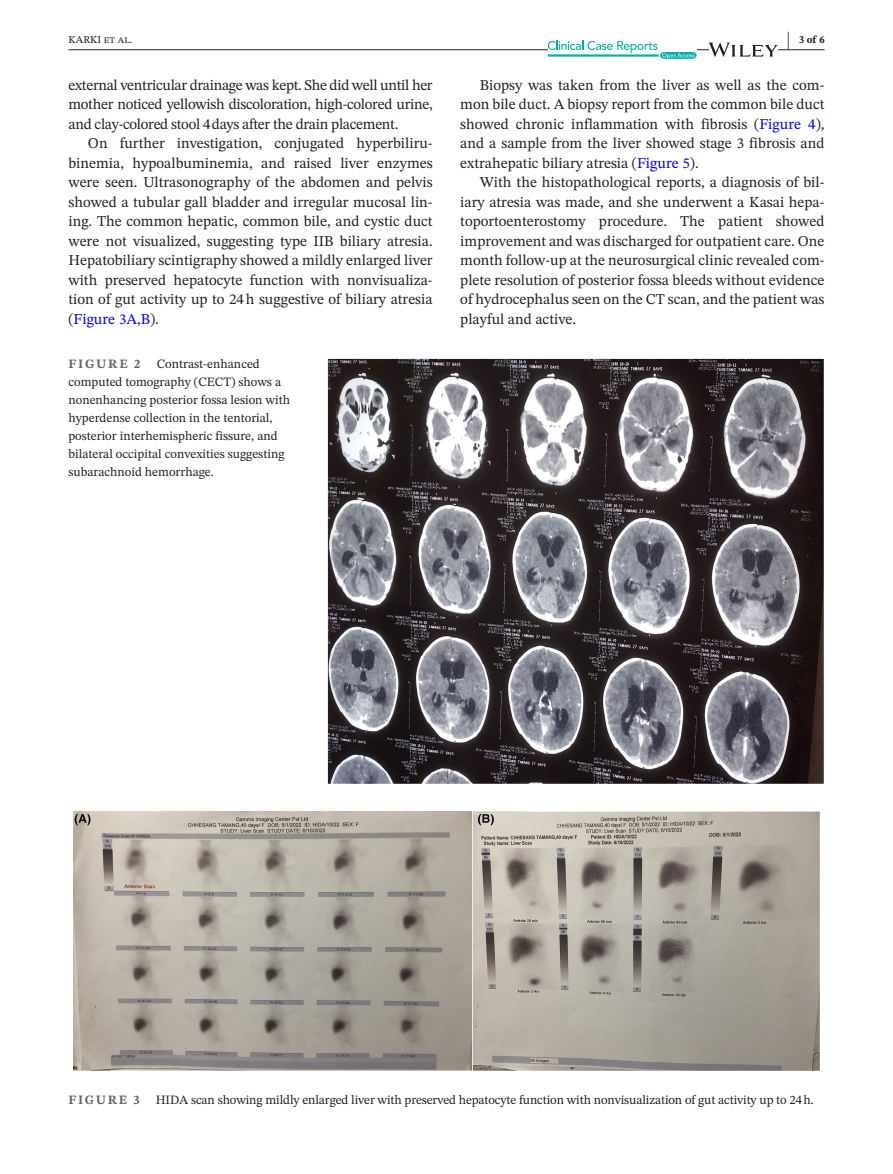
<style>
.page{position:relative;width:893px;height:1174px;background:#fff}
.page>*{position:absolute;margin:0;border:0;box-sizing:border-box;transform-origin:0 0}
.t1{font:700 21px "STIX Two Text";color:#231f20;scale:.42 1}
.t2{font:15px/19.5px "STIX Two Text";color:#231f20;text-align:justify}
.t3{font:12.75px/18px "STIX Two Text";color:#231f20}
.t4{font:700 12.75px "STIX Two Text";letter-spacing:.135em;color:#636366}
.t5{font:10.5px "STIX Two Text";color:#231f20}
.t6{font:700 10.5px "STIX Two Text";color:#231f20}
.s1{color:#00f}
</style>
<div class="page">
<hr style="left:68px;top:49px;width:756px;height:1px;background:#231f20">
<svg style="left:548px;top:41px;width:148px;height:18px"></svg>
<svg style="left:709px;top:43px;width:68px;height:14px"></svg>
<img style="left:327px;top:358px;width:497px;height:426px">
<img style="left:73px;top:811px;width:747px;height:260px">
<h1 class="t1" style="left:787px;top:24px;width:8px">|</h1>
<p class="t5" style="left:68px;top:32px;width:65px">KARKI et al.</p>
<p class="t6" style="left:799px;top:32px;width:27px">3 of 6</p>
<p class="t2" style="left:68px;top:75px;width:366px">external ventricular drainage was kept. She did well until her mother noticed yellowish discoloration, high-colored urine, and clay-colored stool 4days after the drain placement.</p>
<p class="t2" style="left:68px;top:133px;width:366px;text-indent:20px">On further investigation, conjugated hyperbiliru&shy;binemia, hypoalbuminemia, and raised liver enzymes were seen. Ultrasonography of the abdomen and pelvis showed a tubular gall bladder and irregular mucosal lin&shy;ing. The common hepatic, common bile, and cystic duct were not visualized, suggesting type IIB biliary atresia.<br>Hepatobiliary scintigraphy showed a mildly enlarged liver with preserved hepatocyte function with nonvisualiza&shy;tion of gut activity up to 24h suggestive of biliary atresia (<span class="s1">Figure 3A,B</span>).</p>
<p class="t2" style="left:460px;top:75px;width:366px;text-indent:20px">Biopsy was taken from the liver as well as the com&shy;mon bile duct. A biopsy report from the common bile duct showed chronic inflammation with fibrosis (<span class="s1">Figure 4</span>), and a sample from the liver showed stage 3 fibrosis and extrahepatic biliary atresia (<span class="s1">Figure 5</span>).</p>
<p class="t2" style="left:460px;top:172px;width:366px;text-indent:20px">With the histopathological reports, a diagnosis of bil&shy;iary atresia was made, and she underwent a Kasai hepa&shy;toportoenterostomy procedure. The patient showed improvement and was discharged for outpatient care. One month follow-up at the neurosurgical clinic revealed com&shy;plete resolution of posterior fossa bleeds without evidence of hydrocephalus seen on the CT scan, and the patient was playful and active.</p>
<p class="t3" style="left:68px;top:354px;width:223px;text-indent:88px">Contrast-enhanced computed tomography (CECT) shows a nonenhancing posterior fossa lesion with hyperdense collection in the tentorial, posterior interhemispheric fissure, and bilateral occipital convexities suggesting subarachnoid hemorrhage.</p>
<p class="t4" style="left:68px;top:354px;width:73px">FIGURE 2</p>
<p class="t4" style="left:68px;top:1090px;width:73px">FIGURE 3</p>
<p class="t3" style="left:156px;top:1090px;width:659px">HIDA scan showing mildly enlarged liver with preserved hepatocyte function with nonvisualization of gut activity up to 24h.</p>
</div>
